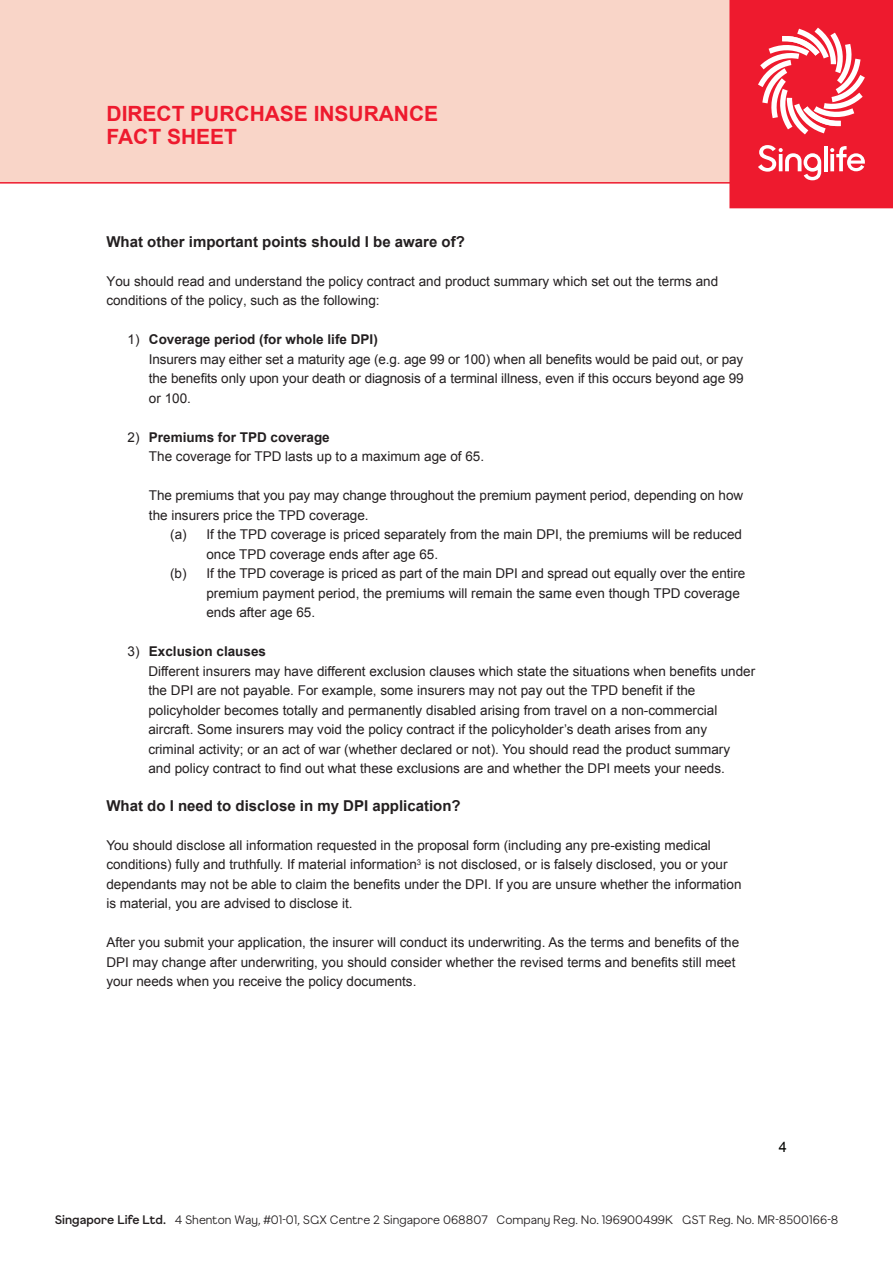
<style>
.page{position:relative;width:893px;height:1263px;background:#fff}
.page>*{position:absolute;margin:0;border:0;box-sizing:border-box;transform-origin:0 0}
.t1{font:700 21px/22.5px "Arial";color:#ee1a2e}
.t2{font:700 15px "Arial";color:#231f20}
.t3{font:14.55px "Arial";color:#040503}
.t4{font:13.5px/19.5px "Arial";color:#231f20}
.t5{font:300 12px "F37 Gruffy";color:#231f20}
.s1{font-weight:700}
.s2{font-weight:500}
</style>
<div class="page">
<div style="left:0;top:0;width:761px;height:183px;background:#f9d5c8"></div>
<hr style="left:0;top:182px;width:765px;height:2px;background:#ee1a2e">
<svg style="left:729px;top:0;width:163px;height:208px;background:#f03c4d"></svg>
<h1 class="t1" style="left:107px;top:103px;width:333px">DIRECT PURCHASE INSURANCE<br>FACT SHEET</h1>
<p class="t2" style="left:106px;top:232px;width:360px">What other important points should I be aware of?</p>
<p class="t4" style="left:106px;top:271px;width:613px">You should read and understand the policy contract and product summary which set out the terms and conditions of the policy, such as the following:</p>
<p class="t4" style="left:149px;top:330px;width:596px;text-indent:-21px">1) <span class="s1">Coverage period (for whole life DPI)<br></span>Insurers may either set a maturity age (e.g. age 99 or 100) when all benefits would be paid out, or pay the benefits only upon your death or diagnosis of a terminal illness, even if this occurs beyond age 99 or 100.</p>
<p class="t4" style="left:149px;top:427px;width:337px;text-indent:-21px">2) <span class="s1">Premiums for TPD coverage<br></span>The coverage for TPD lasts up to a maximum age of 65.</p>
<p class="t4" style="left:149px;top:486px;width:595px">The premiums that you pay may change throughout the premium payment period, depending on how the insurers price the TPD coverage.</p>
<p class="t4" style="left:170px;top:525px;width:573px">(a) If the TPD coverage is priced separately from the main DPI, the premiums will be reduced</p>
<p class="t4" style="left:206px;top:544px;width:233px">once TPD coverage ends after age 65.</p>
<p class="t4" style="left:170px;top:564px;width:576px">(b) If the TPD coverage is priced as part of the main DPI and spread out equally over the entire</p>
<p class="t4" style="left:206px;top:583px;width:535px">premium payment period, the premiums will remain the same even though TPD coverage</p>
<p class="t4" style="left:206px;top:603px;width:110px">ends after age 65.</p>
<p class="t4" style="left:148px;top:642px;width:608px;text-indent:-21px">3) <span class="s1">Exclusion clauses<br></span>Different insurers may have different exclusion clauses which state the situations when benefits under the DPI are not payable. For example, some insurers may not pay out the TPD benefit if the policyholder becomes totally and permanently disabled arising from travel on a non-commercial aircraft. Some insurers may void the policy contract if the policyholder’s death arises from any criminal activity; or an act of war (whether declared or not). You should read the product summary and policy contract to find out what these exclusions are and whether the DPI meets your needs.</p>
<p class="t2" style="left:106px;top:796px;width:356px">What do I need to disclose in my DPI application?</p>
<p class="t4" style="left:106px;top:835px;width:636px">You should disclose all information requested in the proposal form (including any pre-existing medical conditions) fully and truthfully. If material information<sup>3</sup> is not disclosed, or is falsely disclosed, you or your dependants may not be able to claim the benefits under the DPI. If you are unsure whether the information is material, you are advised to disclose it.</p>
<p class="t4" style="left:106px;top:933px;width:634px">After you submit your application, the insurer will conduct its underwriting. As the terms and benefits of the<br>DPI may change after underwriting, you should consider whether the revised terms and benefits still meet your needs when you receive the policy documents.</p>
<p class="t3" style="left:778px;top:1137px;width:10px">4</p>
<p class="t5" style="left:55px;top:1212px;width:785px"><span class="s2">Singapore Life Ltd.</span> 4 Shenton Way, #01-01, SGX Centre 2 Singapore 068807 Company Reg. No. 196900499K GST Reg. No. MR-8500166-8</p>
</div>
